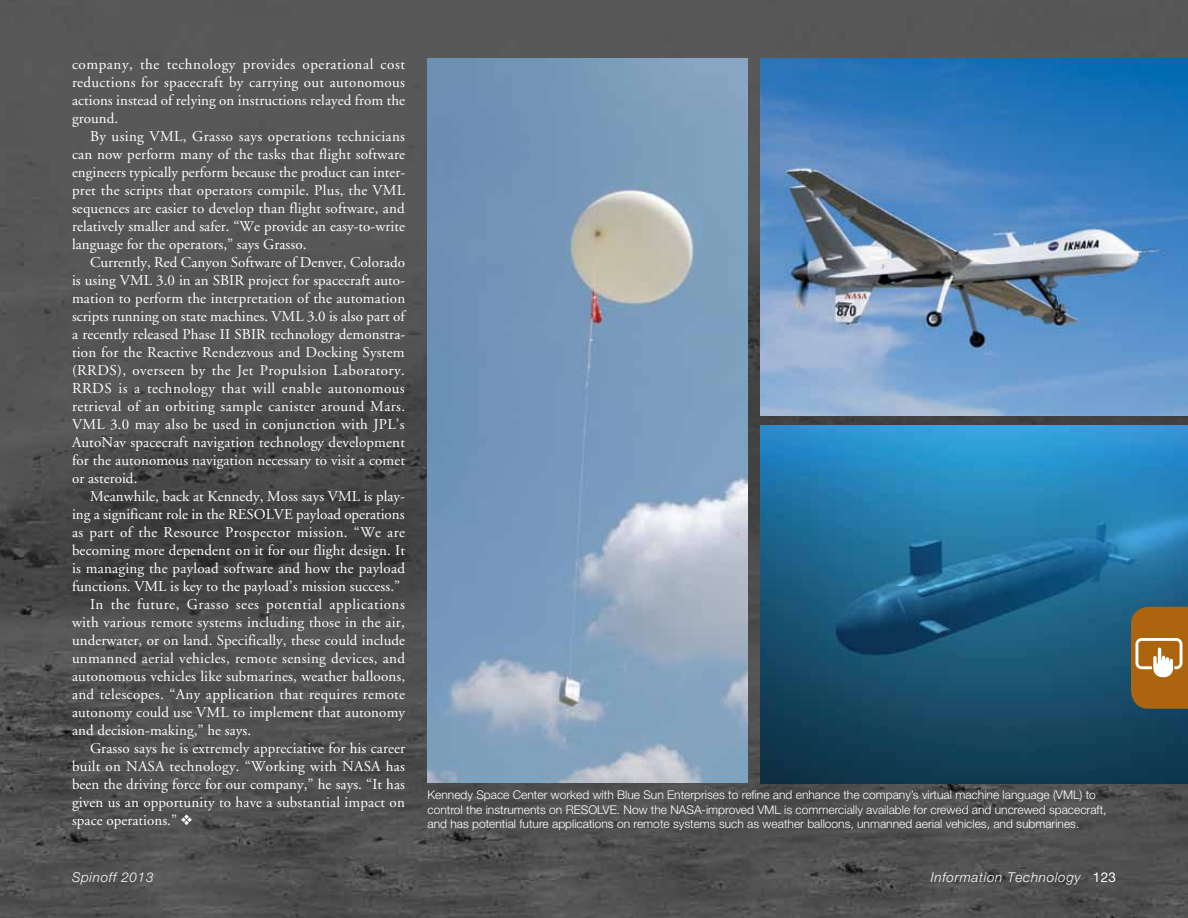
<style>
.page{position:relative;width:1188px;height:918px;background:#fff}
.page>*{position:absolute;margin:0;border:0;box-sizing:border-box;transform-origin:0 0}
.t1{font:15px/18px "Adobe Garamond";letter-spacing:.01em;color:#fff;text-align:justify}
.t2{font:15px "Adobe Garamond";letter-spacing:.03em;color:#fff}
.t3{font:15px "Adobe Garamond";letter-spacing:.035em;color:#fff}
.t4{font:italic 300 13.5px "Helvetica Neue";letter-spacing:.05em;color:#fff}
.t5{font:300 12px/14.4px "Helvetica Neue";color:#fff}
.s1{font-weight:400;font-style:normal}
</style>
<div class="page">
<img style="left:0;top:0;width:1188px;height:918px">
<img style="left:428px;top:59px;width:319px;height:724px">
<img style="left:760px;top:58px;width:428px;height:358px">
<img style="left:760px;top:426px;width:428px;height:358px">
<svg style="left:1131px;top:607px;width:57px;height:102px"></svg>
<p class="t1" style="left:72px;top:56px;width:335px">company, the technology provides operational cost reductions for spacecraft by carrying out autonomous actions instead of relying on instructions relayed from the ground.</p>
<p class="t1" style="left:72px;top:128px;width:335px;text-indent:18px">By using VML, Grasso says operations technicians can now perform many of the tasks that flight software engineers typically perform because the product can inter&shy;pret the scripts that operators compile. Plus, the VML sequences are easier to develop than flight software, and relatively smaller and safer. “We provide an easy-to-write language for the operators,” says Grasso.</p>
<p class="t1" style="left:72px;top:254px;width:335px;text-indent:18px">Currently, Red Canyon Software of Denver, Colorado is using VML 3.0 in an SBIR project for spacecraft auto&shy;mation to perform the interpretation of the automation scripts running on state machines. VML 3.0 is also part of a recently released Phase II SBIR technology demonstra&shy;tion for the Reactive Rendezvous and Docking System (RRDS), overseen by the Jet Propulsion Laboratory.<br>RRDS is a technology that will enable autonomous retrieval of an orbiting sample canister around Mars.<br>VML 3.0 may also be used in conjunction with JPL’s AutoNav spacecraft navigation technology development for the autonomous navigation necessary to visit a comet or asteroid.</p>
<p class="t1" style="left:90px;top:488px;width:317px">Meanwhile, back at Kennedy, Moss says VML is play-</p>
<p class="t1" style="left:72px;top:506px;width:334px">ing a significant role in the RESOLVE payload operations</p>
<p class="t2" style="left:72px;top:525px;width:335px">as part of the Resource Prospector mission. “We are</p>
<p class="t1" style="left:72px;top:542px;width:335px">becoming more dependent on it for our flight design. It</p>
<p class="t1" style="left:72px;top:560px;width:334px">is managing the payload software and how the payload</p>
<p class="t1" style="left:72px;top:578px;width:330px">functions. VML is key to the payload’s mission success.”</p>
<p class="t3" style="left:90px;top:597px;width:316px">In the future, Grasso sees potential applications</p>
<p class="t1" style="left:72px;top:614px;width:334px">with various remote systems including those in the air,</p>
<p class="t1" style="left:72px;top:632px;width:335px">underwater, or on land. Specifically, these could include</p>
<p class="t1" style="left:72px;top:650px;width:334px">unmanned aerial vehicles, remote sensing devices, and</p>
<p class="t1" style="left:72px;top:668px;width:335px">autonomous vehicles like submarines, weather balloons,</p>
<p class="t1" style="left:72px;top:686px;width:335px">and telescopes. “Any application that requires remote</p>
<p class="t1" style="left:72px;top:704px;width:335px">autonomy could use VML to implement that autonomy</p>
<p class="t1" style="left:72px;top:722px;width:181px">and decision-making,” he says.</p>
<p class="t1" style="left:90px;top:740px;width:317px">Grasso says he is extremely appreciative for his career</p>
<p class="t1" style="left:72px;top:758px;width:334px">built on NASA technology. “Working with NASA has</p>
<p class="t1" style="left:72px;top:776px;width:334px">been the driving force for our company,” he says. “It has</p>
<p class="t1" style="left:72px;top:794px;width:334px">given us an opportunity to have a substantial impact on</p>
<p class="t1" style="left:72px;top:812px;width:122px">space operations.” ❖</p>
<p class="t5" style="left:428px;top:787px;width:681px">Kennedy Space Center worked with Blue Sun Enterprises to refine and enhance the company’s virtual machine language (VML) to control the instruments on RESOLVE. Now the NASA-improved VML is commercially available for crewed and uncrewed spacecraft, and has potential future applications on remote systems such as weather balloons, unmanned aerial vehicles, and submarines.</p>
<p class="t4" style="left:72px;top:869px;width:83px">Spinoff 2013</p>
<p class="t4" style="left:931px;top:869px;width:187px">Information Technology <span class="s1">123</span></p>
</div>
